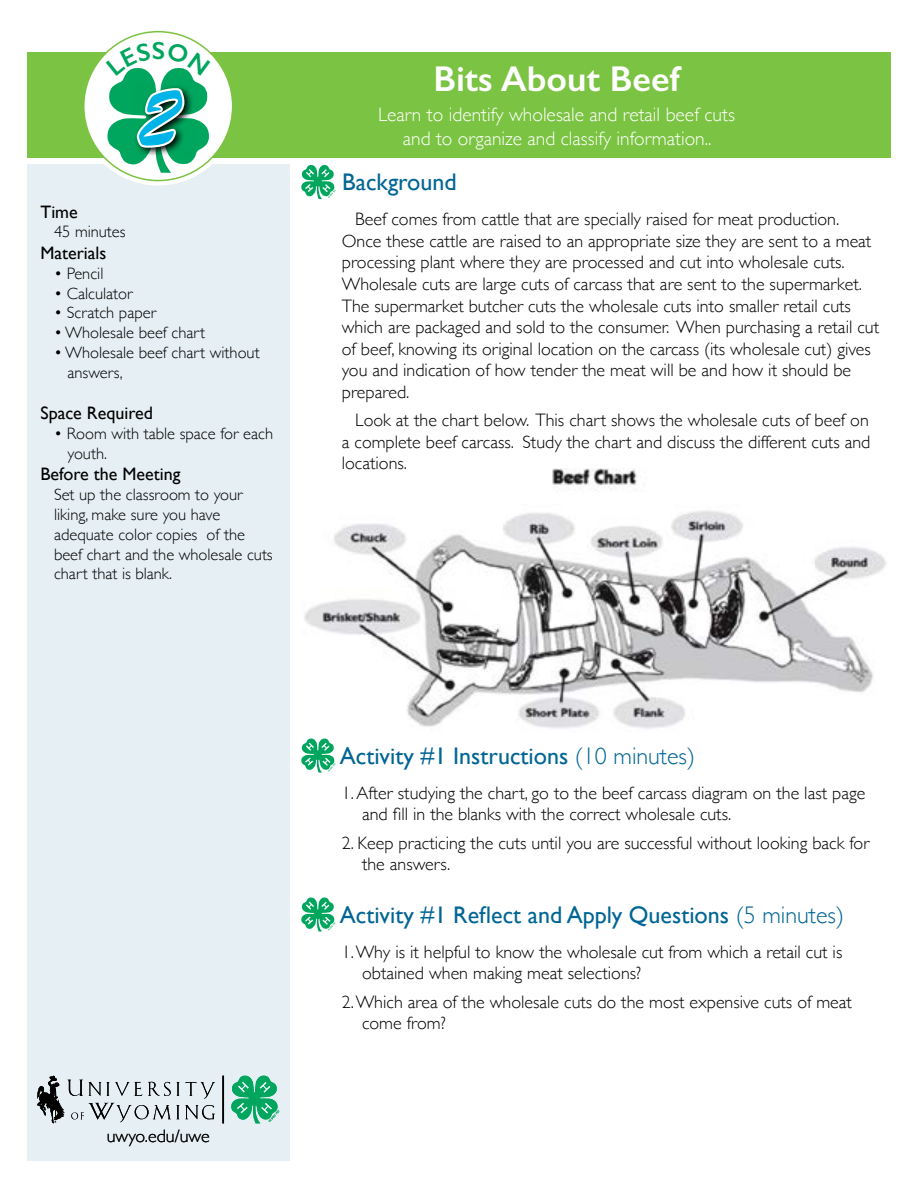
<style>
.page{position:relative;width:918px;height:1188px;background:#fff}
.page>*{position:absolute;margin:0;border:0;box-sizing:border-box;transform-origin:0 0}
.t1{font:89.85px "Brush Script";color:#00b4e8}
.t2{font:600 36px "Gill Sans";color:#fff}
.t3{font:24px "Gill Sans";color:#006594}
.t4{font:300 19.5px/23.4px "Gill Sans";color:#fff;text-align:center}
.t5{font:300 18px/21.6px "Gill Sans";color:#000}
.t6{font:18px "Gill Sans";color:#000}
.t7{font:300 16.5px/19.8px "Gill Sans";color:#000}
.s1{font-weight:300}
</style>
<div class="page">
<div style="left:27px;top:164px;width:262px;height:997px;background:#e6f0f4"></div>
<svg style="left:79px;top:27px;width:159px;height:159px"></svg>
<div style="left:27px;top:52px;width:864px;height:106px;background:#7bc342"></div>
<div style="left:84px;top:32px;width:149px;height:149px;background:#fff;border-radius:50%"></div>
<img style="left:304px;top:468px;width:583px;height:261px">
<svg style="left:301px;top:165px;width:35px;height:34px"></svg>
<svg style="left:37px;top:1076px;width:178px;height:47px"></svg>
<svg style="left:231px;top:1075px;width:48px;height:48px"></svg>
<hr style="left:222px;top:1076px;width:2px;height:47px;background:#000">
<svg style="left:301px;top:738px;width:35px;height:35px"></svg>
<svg style="left:301px;top:897px;width:35px;height:35px"></svg>
<svg style="left:106px;top:42px;width:104px;height:131px"></svg>
<h1 class="t1" style="left:139px;top:59px;width:41px">2</h1>
<p class="t6" style="left:40px;top:201px;width:39px">Time</p>
<p class="t7" style="left:54px;top:221px;width:73px">45 minutes</p>
<p class="t6" style="left:40px;top:242px;width:67px">Materials</p>
<p class="t7" style="left:54px;top:263px;width:51px">• Pencil</p>
<p class="t7" style="left:54px;top:283px;width:80px">• Calculator</p>
<p class="t7" style="left:54px;top:302px;width:104px">• Scratch paper</p>
<p class="t7" style="left:54px;top:322px;width:153px">• Wholesale beef chart</p>
<p class="t7" style="left:67px;top:342px;width:194px;text-indent:-13px">• Wholesale beef chart without answers,</p>
<p class="t6" style="left:40px;top:403px;width:114px">Space Required</p>
<p class="t7" style="left:67px;top:423px;width:207px;text-indent:-13px">• Room with table space for each youth.</p>
<p class="t6" style="left:40px;top:464px;width:141px">Before the Meeting</p>
<p class="t7" style="left:54px;top:484px;width:220px">Set up the classroom to your liking, make sure you have adequate color copies of the beef chart and the wholesale cuts chart that is blank.</p>
<p class="t5" style="left:107px;top:1124px;width:104px">uwyo.edu/uwe</p>
<h2 class="t2" style="left:433px;top:57px;width:248px">Bits About Beef</h2>
<p class="t4" style="left:378px;top:102px;width:358px">Learn to identify wholesale and retail beef cuts and to organize and classify information..</p>
<h3 class="t3" style="left:342px;top:168px;width:116px">Background</h3>
<p class="t5" style="left:342px;top:208px;width:539px;text-indent:14px">Beef comes from cattle that are specially raised for meat production.<br>Once these cattle are raised to an appropriate size they are sent to a meat processing plant where they are processed and cut into wholesale cuts.<br>Wholesale cuts are large cuts of carcass that are sent to the supermarket.<br>The supermarket butcher cuts the wholesale cuts into smaller retail cuts which are packaged and sold to the consumer. When purchasing a retail cut of beef, knowing its original location on the carcass (its wholesale cut) gives you and indication of how tender the meat will be and how it should be prepared.</p>
<p class="t5" style="left:342px;top:409px;width:530px;text-align:justify;text-indent:14px">Look at the chart below. This chart shows the wholesale cuts of beef on a complete beef carcass. Study the chart and discuss the different cuts and locations.</p>
<h3 class="t3" style="left:340px;top:741px;width:357px">Activity #1 Instructions <span class="s1">(10 minutes)</span></h3>
<p class="t5" style="left:362px;top:781px;width:505px;text-indent:-20px">1. After studying the chart, go to the beef carcass diagram on the last page and fill in the blanks with the correct wholesale cuts.</p>
<p class="t5" style="left:362px;top:831px;width:509px;text-indent:-20px">2. Keep practicing the cuts until you are successful without looking back for the answers.</p>
<h3 class="t3" style="left:340px;top:900px;width:506px">Activity #1 Reflect and Apply Questions <span class="s1">(5 minutes)</span></h3>
<p class="t5" style="left:362px;top:940px;width:482px;text-indent:-20px">1. Why is it helpful to know the wholesale cut from which a retail cut is obtained when making meat selections?</p>
<p class="t5" style="left:362px;top:990px;width:491px;text-indent:-20px">2. Which area of the wholesale cuts do the most expensive cuts of meat come from?</p>
</div>
